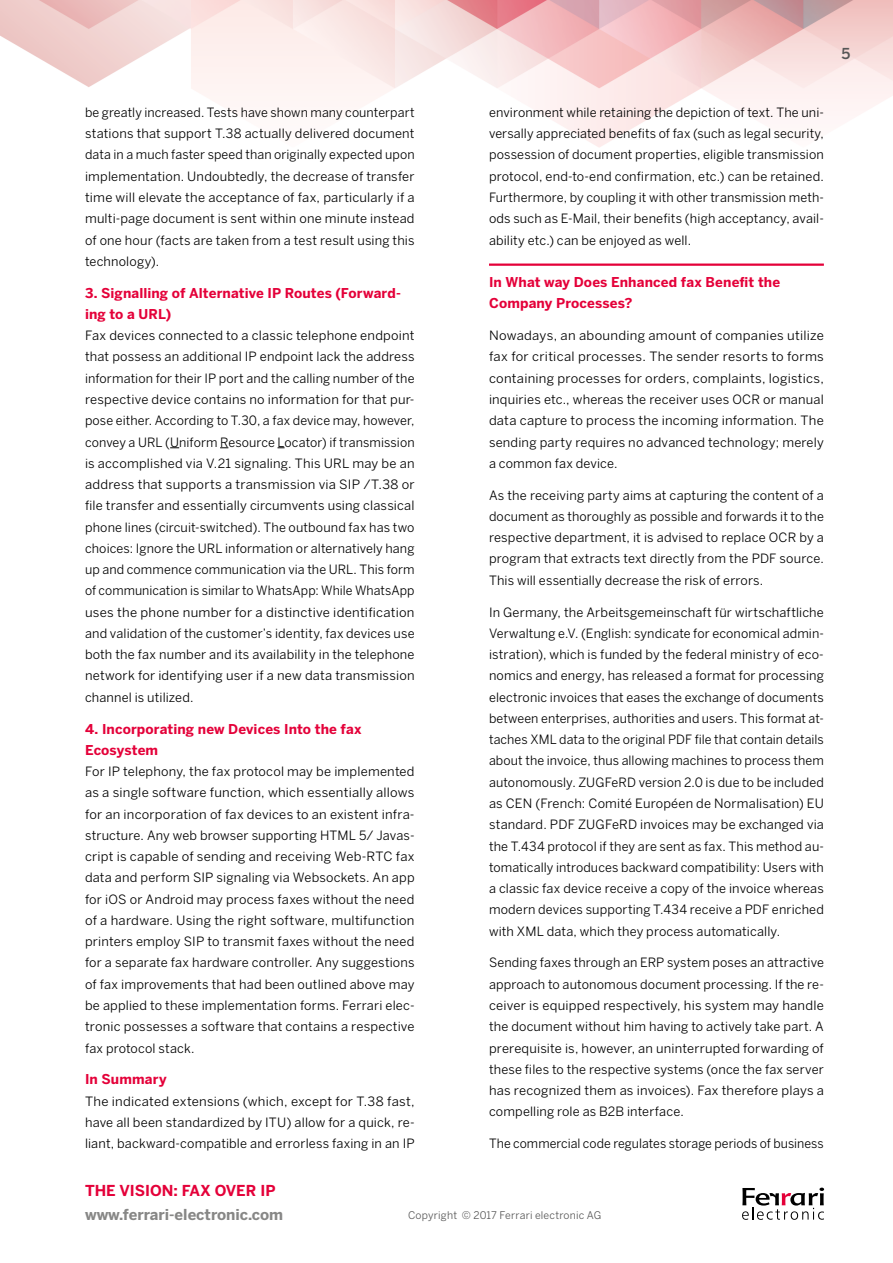
<style>
.page{position:relative;width:893px;height:1263px;background:#fff}
.page>*{position:absolute;margin:0;border:0;box-sizing:border-box;transform-origin:0 0}
.t1{font:700 15px "Benton Sans";color:#878786}
.t2{font:700 15px "Benton Sans";color:#e40039}
.t3{font:500 15px "Benton Sans";color:#565656}
.t4{font:700 13.5px/21.3px "Benton Sans";letter-spacing:.01em;color:#e40039}
.t5{font:12.75px/21.3px "Benton Sans";letter-spacing:.01em;color:#000;text-align:justify}
.t6{font:10.5px "Benton Sans";letter-spacing:.02em;color:#565656}
</style>
<div class="page">
<img style="left:0;top:0;width:893px;height:147px">
<svg style="left:742px;top:1187px;width:82px;height:33px"></svg>
<hr style="left:489px;top:263px;width:335px;height:3px;background:#e40039">
<p class="t3" style="left:841px;top:45px;width:10px">5</p>
<p class="t5" style="left:85px;top:101px;width:331px">be greatly increased. Tests have shown many counterpart stations that support T.38 actually delivered document data in a much faster speed than originally expected upon implementation. Undoubtedly, the decrease of transfer time will elevate the acceptance of fax, particularly if a multi-page document is sent within one minute instead of one hour (facts are taken from a test result using this technology).</p>
<p class="t4" style="left:85px;top:282px;width:317px">3. Signalling of Alternative IP Routes (Forward&shy;ing to a URL)</p>
<p class="t5" style="left:85px;top:325px;width:331px">Fax devices connected to a classic telephone endpoint that possess an additional IP endpoint lack the address information for their IP port and the calling number of the respective device contains no information for that pur&shy;pose either. According to T.30, a fax device may, however, convey a URL (Uniform Resource Locator) if transmission is accomplished via V.21 signaling. This URL may be an address that supports a transmission via SIP /T.38 or file transfer and essentially circumvents using classical phone lines (circuit-switched). The outbound fax has two choices: Ignore the URL information or alternatively hang up and commence communication via the URL. This form of communication is similar to WhatsApp: While WhatsApp uses the phone number for a distinctive identification and validation of the customer’s identity, fax devices use both the fax number and its availability in the telephone network for identifying user if a new data transmission channel is utilized.</p>
<p class="t4" style="left:85px;top:718px;width:278px">4. Incorporating new Devices Into the fax<br>Ecosystem</p>
<p class="t5" style="left:85px;top:761px;width:331px">For IP telephony, the fax protocol may be implemented as a single software function, which essentially allows for an incorporation of fax devices to an existent infra&shy;structure. Any web browser supporting HTML 5/ Javas&shy;cript is capable of sending and receiving Web-RTC fax data and perform SIP signaling via Websockets. An app for iOS or Android may process faxes without the need of a hardware. Using the right software, multifunction printers employ SIP to transmit faxes without the need for a separate fax hardware controller. Any suggestions of fax improvements that had been outlined above may be applied to these implementation forms. Ferrari elec&shy;tronic possesses a software that contains a respective fax protocol stack.</p>
<p class="t4" style="left:85px;top:1069px;width:83px">In Summary</p>
<p class="t5" style="left:85px;top:1090px;width:331px">The indicated extensions (which, except for T.38 fast, have all been standardized by ITU) allow for a quick, re&shy;liant, backward-compatible and errorless faxing in an IP</p>
<p class="t5" style="left:489px;top:101px;width:336px">environment while retaining the depiction of text. The uni&shy;versally appreciated benefits of fax (such as legal security, possession of document properties, eligible transmission protocol, end-to-end confirmation, etc.) can be retained.<br>Furthermore, by coupling it with other transmission meth&shy;ods such as E-Mail, their benefits (high acceptancy, avail&shy;ability etc.) can be enjoyed as well.</p>
<p class="t4" style="left:489px;top:271px;width:293px">In What way Does Enhanced fax Benefit the<br>Company Processes?</p>
<p class="t5" style="left:489px;top:325px;width:336px">Nowadays, an abounding amount of companies utilize fax for critical processes. The sender resorts to forms containing processes for orders, complaints, logistics, inquiries etc., whereas the receiver uses OCR or manual data capture to process the incoming information. The sending party requires no advanced technology; merely a common fax device.</p>
<p class="t5" style="left:489px;top:484px;width:336px">As the receiving party aims at capturing the content of a document as thoroughly as possible and forwards it to the respective department, it is advised to replace OCR by a program that extracts text directly from the PDF source.<br>This will essentially decrease the risk of errors.</p>
<p class="t5" style="left:489px;top:601px;width:336px">In Germany, the Arbeitsgemeinschaft für wirtschaftliche Verwaltung e.V. (English: syndicate for economical admin&shy;istration), which is funded by the federal ministry of eco&shy;nomics and energy, has released a format for processing electronic invoices that eases the exchange of documents between enterprises, authorities and users. This format at&shy;taches XML data to the original PDF file that contain details about the invoice, thus allowing machines to process them autonomously. ZUGFeRD version 2.0 is due to be included as CEN (French: Comité Européen de Normalisation) EU standard. PDF ZUGFeRD invoices may be exchanged via the T.434 protocol if they are sent as fax. This method au&shy;tomatically introduces backward compatibility: Users with a classic fax device receive a copy of the invoice whereas modern devices supporting T.434 receive a PDF enriched with XML data, which they process automatically.</p>
<p class="t5" style="left:489px;top:952px;width:336px">Sending faxes through an ERP system poses an attractive approach to autonomous document processing. If the re&shy;ceiver is equipped respectively, his system may handle the document without him having to actively take part. A prerequisite is, however, an uninterrupted forwarding of these files to the respective systems (once the fax server has recognized them as invoices). Fax therefore plays a compelling role as B2B interface.</p>
<p class="t5" style="left:489px;top:1133px;width:336px">The commercial code regulates storage periods of business</p>
<p class="t2" style="left:85px;top:1182px;width:192px">THE VISION: FAX OVER IP</p>
<p class="t1" style="left:85px;top:1206px;width:200px">www.ferrari-electronic.com</p>
<p class="t6" style="left:408px;top:1209px;width:195px">Copyright © 2017 Ferrari electronic AG</p>
</div>
